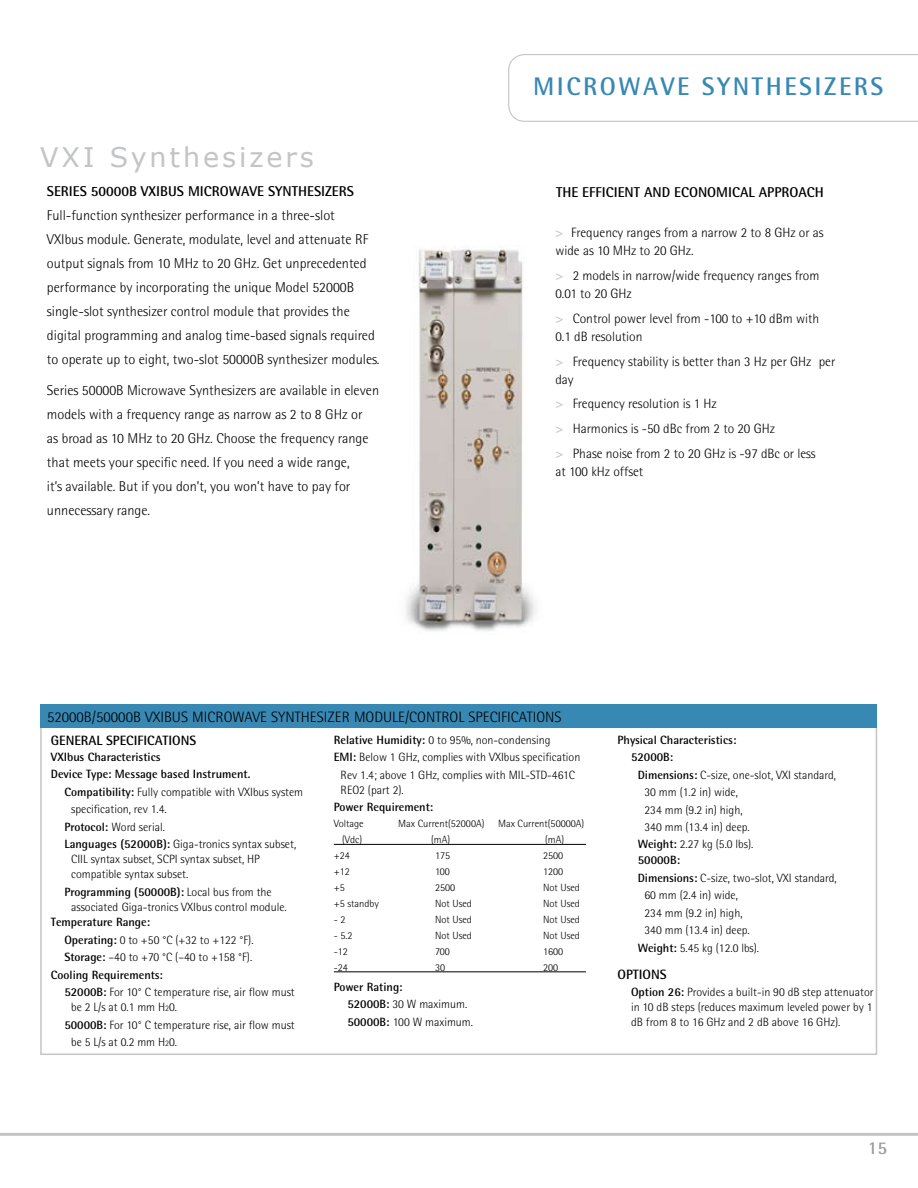
<style>
.page{position:relative;width:918px;height:1188px;background:#fff}
.page>*{position:absolute;margin:0;border:0;box-sizing:border-box;transform-origin:0 0}
.t1{font:27px "Verdana";letter-spacing:.11em;color:#c2c4c6}
.t2{font:700 25.5px "Rotis Semi Sans";letter-spacing:.1em;color:#3888b4}
.t3{font:700 18px "Rotis Semi Sans";color:#999b9e}
.t4{font:300 15px "Rotis Semi Sans";color:#000}
.t5{font:300 14.25px/24px "Rotis Semi Sans";color:#000}
.t6{font:700 14.25px "Rotis Semi Sans";color:#000}
.t7{font:300 13.5px/18px "Rotis Semi Sans";color:#000}
.t8{font:700 13.5px "Rotis Semi Sans";color:#000}
.t9{font:300 12px/15px "Rotis Semi Sans";color:#000}
.t10{font:700 12px/17.4px "Rotis Semi Sans";color:#000}
.t11{font:300 10.5px "Rotis Semi Sans";color:#000}
.s1{font-weight:700;color:#c2c4c6}
.s2{font-weight:700}
.s3{font-size:8.4px}
.s4{font-weight:300}
</style>
<div class="page">
<hr style="left:0;top:1133px;width:918px;height:3px;background:#c2c4c6">
<img style="left:406px;top:246px;width:130px;height:385px">
<hr style="left:334px;top:844px;width:252px;height:1px;background:#000">
<hr style="left:334px;top:972px;width:252px;height:1px;background:#000">
<div style="left:40px;top:727px;width:837px;height:328px;border:2px solid #c2c4c6"></div>
<div style="left:40px;top:704px;width:837px;height:24px;background:#3888b4"></div>
<svg style="left:508px;top:54px;width:410px;height:68px"></svg>
<h1 class="t1" style="left:40px;top:140px;width:275px">VXI Synthesizers</h1>
<p class="t6" style="left:47px;top:182px;width:308px">SERIES 50000B VXIBUS MICROWAVE SYNTHESIZERS</p>
<p class="t5" style="left:47px;top:203px;width:334px">Full-function synthesizer performance in a three-slot<br>VXIbus module. Generate, modulate, level and attenuate RF output signals from 10 MHz to 20 GHz. Get unprecedented performance by incorporating the unique Model 52000B single-slot synthesizer control module that provides the digital programming and analog time-based signals required to operate up to eight, two-slot 50000B synthesizer modules.</p>
<p class="t5" style="left:47px;top:378px;width:334px">Series 50000B Microwave Synthesizers are available in eleven models with a frequency range as narrow as 2 to 8 GHz or<br>as broad as 10 MHz to 20 GHz. Choose the frequency range that meets your specific need. If you need a wide range,<br>it’s available. But if you don’t, you won’t have to pay for unnecessary range.</p>
<h2 class="t2" style="left:533px;top:71px;width:352px">MICROWAVE SYNTHESIZERS</h2>
<p class="t6" style="left:556px;top:184px;width:269px">THE EFFICIENT AND ECONOMICAL APPROACH</p>
<p class="t7" style="left:555px;top:224px;width:270px"><span class="s1">&gt;</span> Frequency ranges from a narrow 2 to 8 GHz or as wide as 10 MHz to 20 GHz.</p>
<p class="t7" style="left:555px;top:267px;width:265px"><span class="s1">&gt;</span> 2 models in narrow/wide frequency ranges from<br>0.01 to 20 GHz</p>
<p class="t7" style="left:555px;top:309px;width:265px"><span class="s1">&gt;</span> Control power level from -100 to +10 dBm with<br>0.1 dB resolution</p>
<p class="t7" style="left:555px;top:352px;width:281px"><span class="s1">&gt;</span> Frequency stability is better than 3 Hz per GHz per day</p>
<p class="t7" style="left:555px;top:391px;width:262px;line-height:24.8px"><span class="s1">&gt;</span> Frequency resolution is 1 Hz<br><span class="s1">&gt;</span> Harmonics is -50 dBc from 2 to 20 GHz<br><span class="s1">&gt;</span> Phase noise from 2 to 20 GHz is -97 dBc or less</p>
<p class="t7" style="left:555px;top:462px;width:89px">at 100 kHz offset</p>
<p class="t4" style="left:47px;top:709px;width:516px">52000B/50000B VXIBUS MICROWAVE SYNTHESIZER MODULE/CONTROL SPECIFICATIONS</p>
<p class="t8" style="left:51px;top:732px;width:147px">GENERAL SPECIFICATIONS</p>
<p class="t10" style="left:51px;top:748px;width:111px">VXIbus Characteristics</p>
<p class="t10" style="left:51px;top:765px;width:201px">Device Type: Message based Instrument.</p>
<p class="t9" style="left:64px;top:784px;width:240px"><span class="s2">Compatibility:</span> Fully compatible with VXIbus system</p>
<p class="t9" style="left:71px;top:802px;width:97px">specification, rev 1.4.</p>
<p class="t9" style="left:64px;top:819px;width:102px"><span class="s2">Protocol:</span> Word serial.</p>
<p class="t9" style="left:64px;top:837px;width:233px"><span class="s2">Languages (52000B):</span> Giga-tronics syntax subset,</p>
<p class="t9" style="left:71px;top:852px;width:190px">CIIL syntax subset, SCPI syntax subset, HP compatible syntax subset.</p>
<p class="t9" style="left:71px;top:884px;width:217px;text-indent:-7px"><span class="s2">Programming (50000B):</span> Local bus from the associated Giga-tronics VXIbus control module.</p>
<p class="t10" style="left:51px;top:913px;width:101px">Temperature Range:</p>
<p class="t9" style="left:64px;top:932px;width:191px"><span class="s2">Operating:</span> 0 to +50 °C (+32 to +122 °F).</p>
<p class="t9" style="left:64px;top:950px;width:189px"><span class="s2">Storage:</span> –40 to +70 °C (–40 to +158 °F).</p>
<p class="t10" style="left:51px;top:966px;width:114px">Cooling Requirements:</p>
<p class="t9" style="left:64px;top:985px;width:232px"><span class="s2">52000B:</span> For 10° C temperature rise, air flow must</p>
<p class="t9" style="left:71px;top:1000px;width:108px">be 2 L/s at 0.1 mm H<span class="s3">2</span>0.</p>
<p class="t9" style="left:64px;top:1017px;width:232px"><span class="s2">50000B:</span> For 10° C temperature rise, air flow must</p>
<p class="t9" style="left:71px;top:1034px;width:108px">be 5 L/s at 0.2 mm H<span class="s3">2</span>0.</p>
<p class="t9" style="left:334px;top:732px;width:218px"><span class="s2">Relative Humidity:</span> 0 to 95%, non-condensing</p>
<p class="t9" style="left:334px;top:750px;width:248px"><span class="s2">EMI:</span> Below 1 GHz, complies with VXIbus specification</p>
<p class="t9" style="left:341px;top:767px;width:236px">Rev 1.4; above 1 GHz, complies with MIL-STD-461C</p>
<p class="t9" style="left:341px;top:782px;width:65px">REO2 (part 2).</p>
<p class="t10" style="left:334px;top:798px;width:101px">Power Requirement:</p>
<p class="t11" style="left:334px;top:818px;width:31px">Voltage</p>
<p class="t11" style="left:398px;top:818px;width:88px">Max Current(52000A)</p>
<p class="t11" style="left:498px;top:818px;width:88px">Max Current(50000A)</p>
<p class="t11" style="left:342px;top:834px;width:22px">(Vdc)</p>
<p class="t11" style="left:431px;top:834px;width:20px">(mA)</p>
<p class="t11" style="left:545px;top:834px;width:20px">(mA)</p>
<p class="t11" style="left:334px;top:849px;width:18px">+24</p>
<p class="t11" style="left:435px;top:849px;width:17px">175</p>
<p class="t11" style="left:543px;top:849px;width:22px">2500</p>
<p class="t11" style="left:334px;top:865px;width:18px">+12</p>
<p class="t11" style="left:435px;top:865px;width:16px">100</p>
<p class="t11" style="left:543px;top:865px;width:22px">1200</p>
<p class="t11" style="left:334px;top:881px;width:13px">+5</p>
<p class="t11" style="left:435px;top:881px;width:22px">2500</p>
<p class="t11" style="left:543px;top:881px;width:38px">Not Used</p>
<p class="t11" style="left:334px;top:897px;width:47px">+5 standby</p>
<p class="t11" style="left:435px;top:897px;width:38px">Not Used</p>
<p class="t11" style="left:543px;top:897px;width:38px">Not Used</p>
<p class="t11" style="left:334px;top:913px;width:13px">- 2</p>
<p class="t11" style="left:435px;top:913px;width:38px">Not Used</p>
<p class="t11" style="left:543px;top:913px;width:38px">Not Used</p>
<p class="t11" style="left:334px;top:929px;width:20px">- 5.2</p>
<p class="t11" style="left:435px;top:929px;width:38px">Not Used</p>
<p class="t11" style="left:543px;top:929px;width:38px">Not Used</p>
<p class="t11" style="left:334px;top:945px;width:16px">-12</p>
<p class="t11" style="left:435px;top:945px;width:16px">700</p>
<p class="t11" style="left:543px;top:945px;width:22px">1600</p>
<p class="t11" style="left:334px;top:961px;width:16px">-24</p>
<p class="t11" style="left:435px;top:961px;width:12px">30</p>
<p class="t11" style="left:543px;top:961px;width:17px">200</p>
<p class="t10" style="left:347px;top:978px;width:127px;text-indent:-14px">Power Rating:<br>52000B: <span class="s4">30 W maximum.<br></span>50000B: <span class="s4">100 W maximum.</span></p>
<p class="t10" style="left:618px;top:731px;width:120px">Physical Characteristics:</p>
<p class="t10" style="left:631px;top:748px;width:44px">52000B:</p>
<p class="t9" style="left:638px;top:767px;width:200px"><span class="s2">Dimensions:</span> C-size, one-slot, VXI standard,</p>
<p class="t9" style="left:645px;top:785px;width:95px">30 mm (1.2 in) wide,</p>
<p class="t9" style="left:645px;top:802px;width:100px">234 mm (9.2 in) high,</p>
<p class="t9" style="left:645px;top:819px;width:107px">340 mm (13.4 in) deep.</p>
<p class="t9" style="left:638px;top:837px;width:117px"><span class="s2">Weight:</span> 2.27 kg (5.0 lbs).</p>
<p class="t10" style="left:638px;top:851px;width:44px">50000B:</p>
<p class="t9" style="left:638px;top:870px;width:201px"><span class="s2">Dimensions:</span> C-size, two-slot, VXI standard,</p>
<p class="t9" style="left:645px;top:888px;width:95px">60 mm (2.4 in) wide,</p>
<p class="t9" style="left:645px;top:905px;width:100px">234 mm (9.2 in) high,</p>
<p class="t9" style="left:645px;top:923px;width:107px">340 mm (13.4 in) deep.</p>
<p class="t9" style="left:638px;top:940px;width:123px"><span class="s2">Weight:</span> 5.45 kg (12.0 lbs).</p>
<p class="t8" style="left:618px;top:966px;width:51px">OPTIONS</p>
<p class="t9" style="left:631px;top:984px;width:244px;text-align:justify"><span class="s2">Option 26:</span> Provides a built-in 90 dB step attenuator in 10 dB steps (reduces maximum leveled power by 1 dB from 8 to 16 GHz and 2 dB above 16 GHz).</p>
<h3 class="t3" style="left:868px;top:1137px;width:21px">15</h3>
</div>
